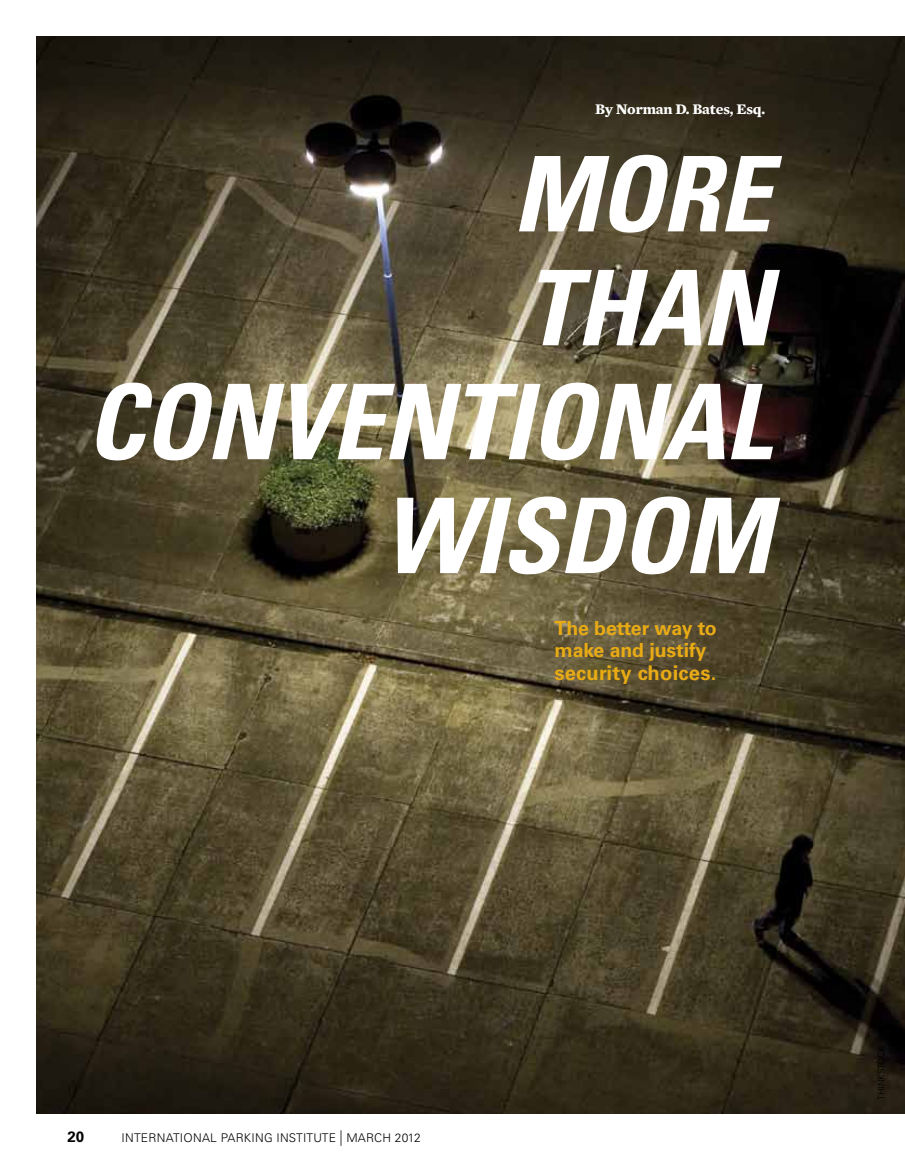
<style>
.page{position:relative;width:905px;height:1175px;background:#fff}
.page>*{position:absolute;margin:0;border:0;box-sizing:border-box;transform-origin:0 0}
.t1{font:italic 700 condensed 104.4px/113.9px "Univers LT Std";letter-spacing:-.01em;color:#fff;text-align:right}
.t2{font:700 20.25px "Univers LT Std";letter-spacing:.01em;color:#e8ab15}
.t3{font:700 19.5px/22.5px "Univers LT Std";letter-spacing:-.005em;color:#e8ab15}
.t4{font:700 15px "Mercury Text G1";letter-spacing:-.01em;color:#fff}
.t5{font:700 15px "Univers LT Std";color:#000}
.t6{font:300 12px "Univers LT Std";letter-spacing:.02em;color:#000}
.t7{font:300 9px "Univers LT Std";letter-spacing:-.01em;color:#000}
.s1{font-size:15.6px}
</style>
<div class="page">
<img style="left:37px;top:36px;width:867px;height:1077px">
<p class="t4" style="left:595px;top:97px;width:172px">By Norman D. Bates, Esq.</p>
<h1 class="t1" style="left:86px;top:138px;width:689px">MORE<br>THAN<br>CONVENTIONAL<br>WISDOM</h1>
<h3 class="t3" style="left:554px;top:617px;width:164px">The better way to make and justify</h3>
<h2 class="t2" style="left:554px;top:661px;width:163px">security choices.</h2>
<p class="t5" style="left:68px;top:1127px;width:18px">20</p>
<p class="t6" style="left:122px;top:1130px;width:301px">INTERNATI ONAL PARKI NG INSTITUTE <span class="s1">|</span> MARCH 2012</p>
<p class="t7" style="left:875px;top:1100px;width:55px;rotate:-90deg">THI NKSTOC K</p>
</div>
